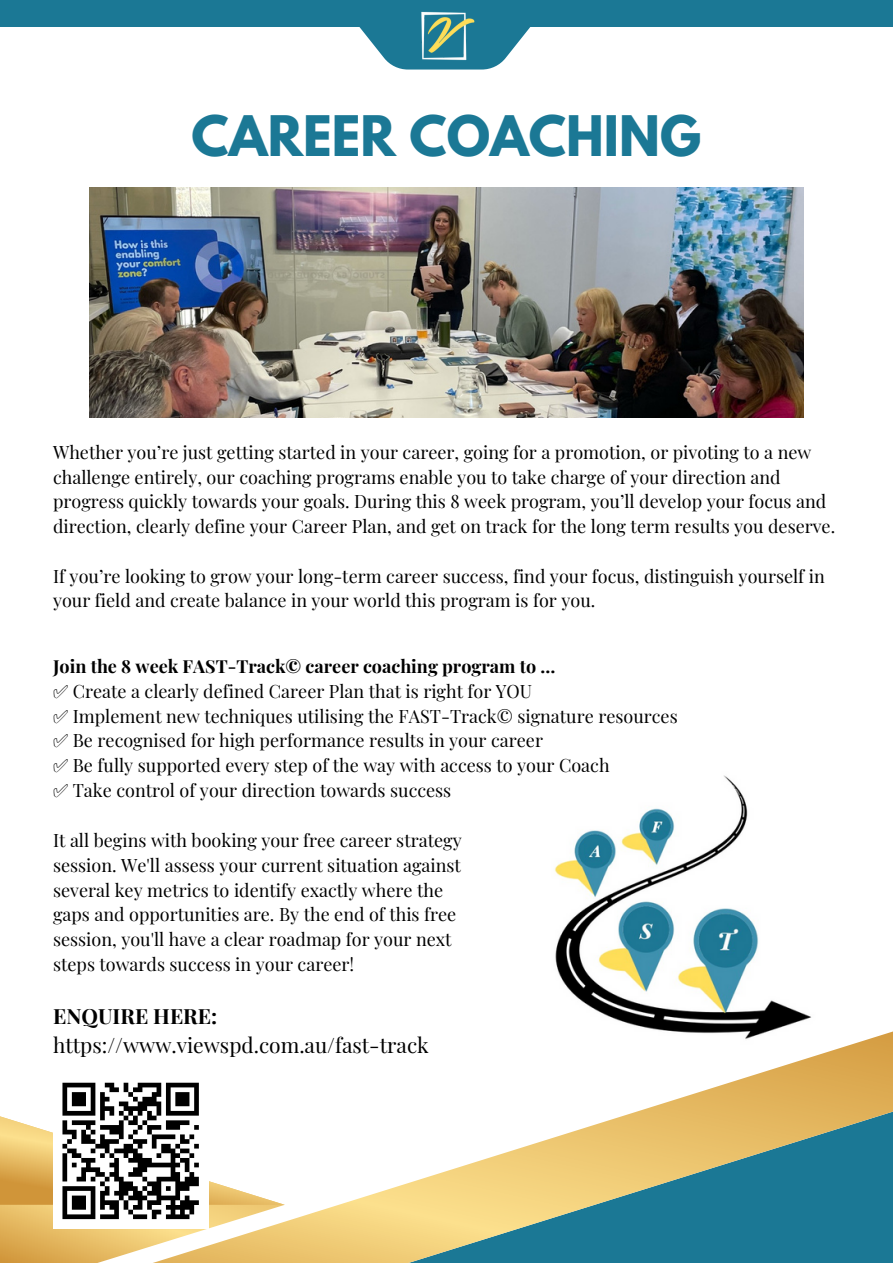
<style>
.page{position:relative;width:893px;height:1264px;background:#fff}
.page>*{position:absolute;margin:0;border:0;box-sizing:border-box;transform-origin:0 0}
.t1{font:700 49.5px "League Spartan";color:#1b7895}
.t2{font:21px "Playfair Display";color:#000}
.t3{font:700 21px "Playfair Display";color:#000}
.t4{font:18px/24.8px "Playfair Display";color:#000}
.s1{font-weight:700}
.s2{font-family:"Free Serif"}
</style>
<div class="page">
<img style="left:89px;top:187px;width:714px;height:231px">
<svg style="left:285px;top:1031px;width:607px;height:231px"></svg>
<svg style="left:0;top:1221px;width:285px;height:41px"></svg>
<div style="left:0;top:0;width:892px;height:27px;background:#1b7895"></div>
<svg style="left:359px;top:27px;width:172px;height:43px"></svg>
<img style="left:530px;top:775px;width:306px;height:273px">
<img style="left:412px;top:11px;width:68px;height:59px">
<div style="left:53px;top:1073px;width:155px;height:155px;background:#fff"></div>
<svg style="left:0;top:1082px;width:285px;height:139px"></svg>
<h1 class="t1" style="left:192px;top:111px;width:511px">CAREER COACHING</h1>
<p class="t4" style="left:53px;top:439px;width:783px">Whether you’re just getting started in your career, going for a promotion, or pivoting to a new challenge entirely, our coaching programs enable you to take charge of your direction and progress quickly towards your goals. During this 8 week program, you’ll develop your focus and direction, clearly define your Career Plan, and get on track for the long term results you deserve.</p>
<p class="t4" style="left:53px;top:562px;width:773px">If you’re looking to grow your long-term career success, find your focus, distinguish yourself in your field and create balance in your world this program is for you.</p>
<p class="t4" style="left:53px;top:653px;width:626px"><span class="s1">Join the 8 week FAST-Track© career coaching program to …<br></span><span class="s2">✅</span> Create a clearly defined Career Plan that is right for YOU<br><span class="s2">✅</span> Implement new techniques utilising the FAST-Track© signature resources <span class="s2">✅</span> Be recognised for high performance results in your career<br><span class="s2">✅</span> Be fully supported every step of the way with access to your Coach<br><span class="s2">✅</span> Take control of your direction towards success</p>
<p class="t4" style="left:53px;top:827px;width:410px">It all begins with booking your free career strategy session. We'll assess your current situation against several key metrics to identify exactly where the gaps and opportunities are. By the end of this free session, you'll have a clear roadmap for your next steps towards success in your career!</p>
<p class="t3" style="left:53px;top:1000px;width:166px">ENQUIRE HERE:</p>
<p class="t2" style="left:53px;top:1030px;width:377px">https://www.viewspd.com.au/fast-track</p>
</div>
